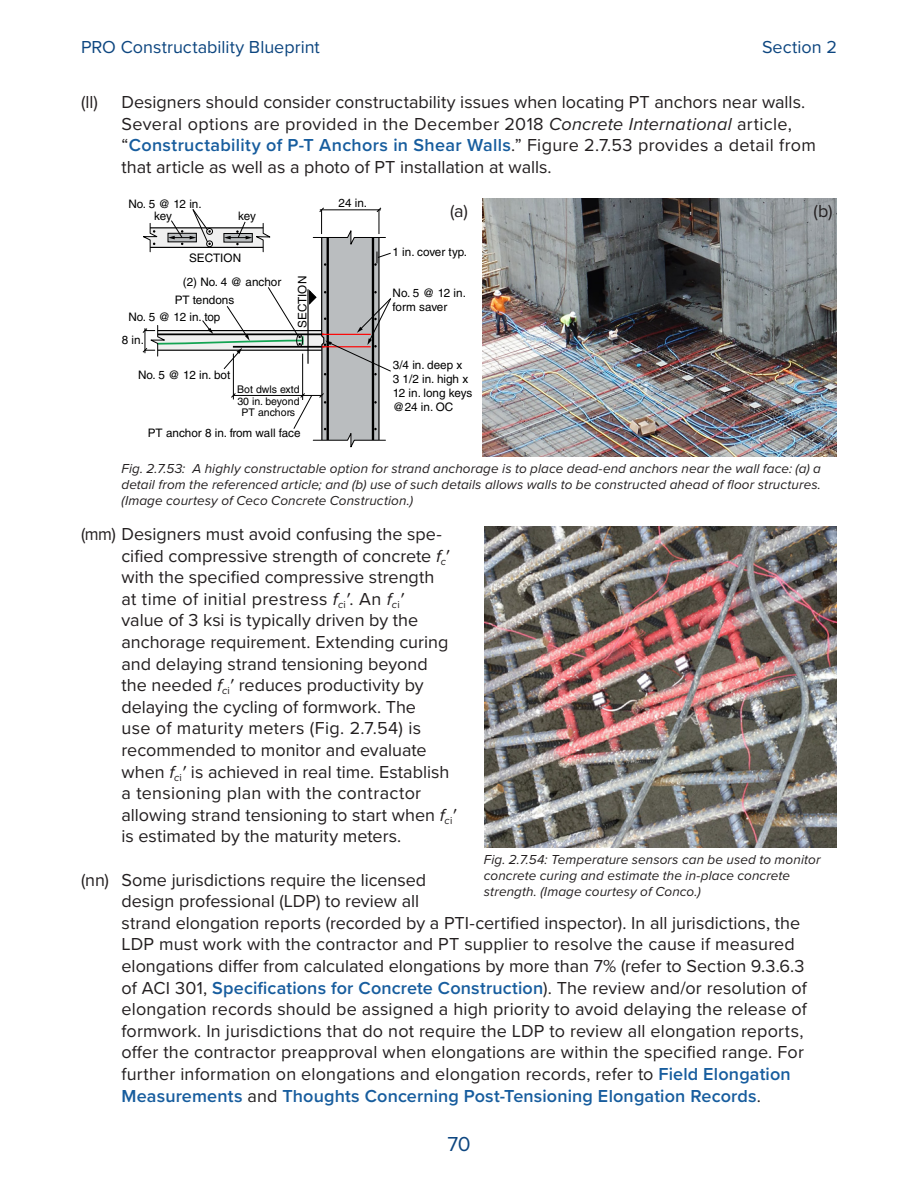
<style>
.page{position:relative;width:918px;height:1188px;background:#fff}
.page>*{position:absolute;margin:0;border:0;box-sizing:border-box;transform-origin:0 0}
.t1{font:21px "Proxima Nova";color:#0d4680}
.Lettered_list_space_after__aa{font:18px/21.6px "Proxima Nova";color:#231f20}
.t2{font:18px "Proxima Nova";color:#0d4680}
.Body_text_12pt_no_indent{font:18px "Proxima Nova";color:#231f20}
.t3{font:italic 13.5px/16.2px "Proxima Nova";letter-spacing:.005em;color:#231f20;text-align:justify}
.t4{font:11.7px/14.1px "Helvetica LT Std";color:#000}
.t5{font:10.5px/12.6px "Helvetica LT Std";color:#000}
.s1{font-style:italic}
.s2{font-weight:600;color:#175d9e}
</style>
<div class="page">
<svg style="left:142px;top:207px;width:249px;height:241px"></svg>
<img style="left:483px;top:198px;width:354px;height:258px">
<img style="left:484px;top:527px;width:353px;height:320px">
<p class="t2" style="left:81px;top:34px;width:240px">PRO Constructability Blueprint</p>
<p class="t2" style="left:762px;top:34px;width:76px">Section 2</p>
<p class="Lettered_list_space_after__aa" style="left:122px;top:90px;width:696px;text-indent:-40px">(ll) Designers should consider constructability issues when locating PT anchors near walls.<br>Several options are provided in the December 2018 <span class="s1">Concrete International</span> article, “<span class="s2">Constructability of P-T Anchors in Shear Walls</span>.” Figure 2.7.53 provides a detail from that article as well as a photo of PT installation at walls.</p>
<p class="t4" style="left:128px;top:197px;width:75px;line-height:12.8px;text-align:center">No. 5 @ 12 in. key</p>
<p class="t4" style="left:238px;top:209px;width:19px">key</p>
<p class="t4" style="left:189px;top:251px;width:53px">SECTION</p>
<p class="t4" style="left:175px;top:272px;width:108px;line-height:18.6px;text-indent:8px">(2) No. 4 @ anchor<br>PT tendons</p>
<p class="t4" style="left:128px;top:309px;width:93px">No. 5 @ 12 in. top</p>
<p class="t4" style="left:122px;top:333px;width:24px">8 in.</p>
<p class="t4" style="left:138px;top:367px;width:94px">No. 5 @ 12 in. bot</p>
<p class="t4" style="left:295px;top:328px;width:53px;rotate:-90deg">SECTION</p>
<p class="t5" style="left:237px;top:383px;width:64px">Bot dwls extd<br>30 in. beyond</p>
<p class="t5" style="left:242px;top:406px;width:55px">PT anchors</p>
<p class="t4" style="left:148px;top:426px;width:154px">PT anchor 8 in. from wall face</p>
<p class="t4" style="left:339px;top:196px;width:30px">24 in.</p>
<p class="Body_text_12pt_no_indent" style="left:450px;top:198px;width:19px">(a)</p>
<p class="Body_text_12pt_no_indent" style="left:814px;top:198px;width:20px">(b)</p>
<p class="t4" style="left:392px;top:244px;width:76px">1 in. cover typ.</p>
<p class="t4" style="left:393px;top:286px;width:75px">No. 5 @ 12 in. form saver</p>
<p class="t4" style="left:393px;top:358px;width:81px">3/4 in. deep x<br>3 1/2 in. high x<br>12 in. long keys @24 in. OC</p>
<p class="t3" style="left:122px;top:460px;width:701px">Fig. 2.7.53: A highly constructable option for strand anchorage is to place dead-end anchors near the wall face: (a) a detail from the referenced article; and (b) use of such details allows walls to be constructed ahead of floor structures. (Image courtesy of Ceco Concrete Construction.)</p>
<p class="Lettered_list_space_after__aa" style="left:122px;top:522px;width:337px;text-indent:-40px">(mm) Designers must avoid confusing the spe&shy;cified compressive strength of concrete <span class="s1">f</span><sub>c</sub>′ with the specified compressive strength<br>at time of initial prestress <span class="s1">f</span><sub>c</sub><sub>i</sub>′. An <span class="s1">f</span><sub>c</sub><sub>i</sub>′<br>value of 3 ksi is typically driven by the anchorage requirement. Extending curing and delaying strand tensioning beyond the needed <span class="s1">f</span><sub>c</sub><sub>i</sub>′ reduces productivity by delaying the cycling of formwork. The<br>use of maturity meters (Fig. 2.7.54) is recommended to monitor and evaluate when <span class="s1">f</span><sub>c</sub><sub>i</sub>′ is achieved in real time. Establish a tensioning plan with the contractor allowing strand tensioning to start when <span class="s1">f</span><sub>c</sub><sub>i</sub>′ is estimated by the maturity meters.</p>
<p class="Lettered_list_space_after__aa" style="left:122px;top:868px;width:687px;text-indent:-40px">(nn) Some jurisdictions require the licensed<br>design professional (LDP) to review all<br>strand elongation reports (recorded by a PTI-certified inspector). In all jurisdictions, the LDP must work with the contractor and PT supplier to resolve the cause if measured elongations differ from calculated elongations by more than 7% (refer to Section 9.3.6.3 of ACI 301, <span class="s2">Specifications for Concrete Construction</span>). The review and/or resolution of elongation records should be assigned a high priority to avoid delaying the release of formwork. In jurisdictions that do not require the LDP to review all elongation reports, offer the contractor preapproval when elongations are within the specified range. For further information on elongations and elongation records, refer to <span class="s2">Field Elongation Measurements</span> and <span class="s2">Thoughts Concerning Post-Tensioning Elongation Records</span>.</p>
<p class="t3" style="left:484px;top:851px;width:338px;text-align:left">Fig. 2.7.54: Temperature sensors can be used to monitor concrete curing and estimate the in-place concrete strength. (Image courtesy of Conco.)</p>
<p class="t1" style="left:447px;top:1128px;width:25px">70</p>
</div>
